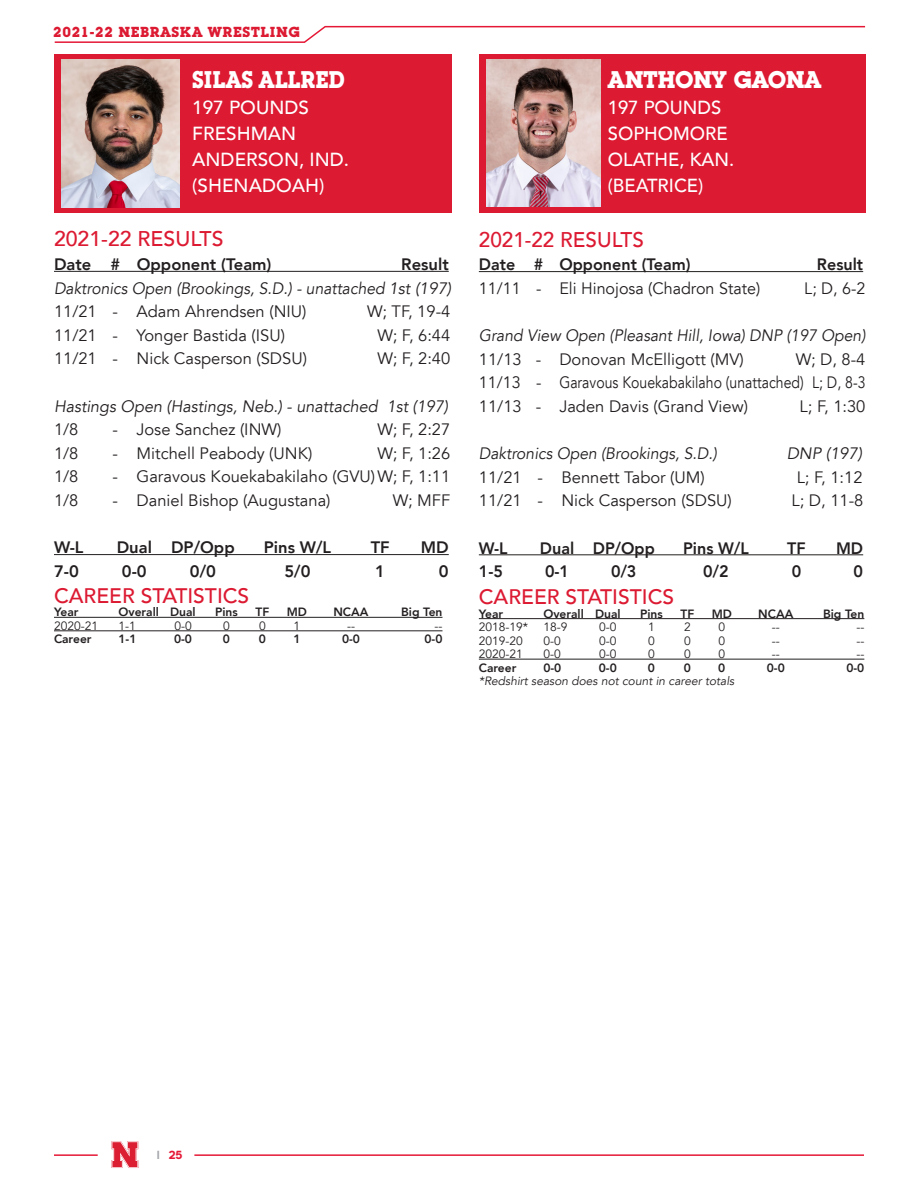
<style>
.page{position:relative;width:918px;height:1188px;background:#fff}
.page>*{position:absolute;margin:0;border:0;box-sizing:border-box;transform-origin:0 0}
.t1{font:700 23.7px "Lubalin Graph IT Cfor UNL";color:#fff;scale:.91 1}
.t2{font:700 23.55px "Lubalin Graph IT Cfor UNL";letter-spacing:-.005em;color:#fff}
.t3{font:500 21.3px "Avenir LT Std";color:#dc1a32}
.t4{font:500 21px "Avenir LT Std";color:#dc1a32}
.t5{font:500 18.9px "Avenir LT Std";color:#fff}
.t6{font:16.5px "Avenir LT Std";color:#231f20}
.t7{font:800 16.5px "Avenir LT Std";color:#231f20}
.t8{font:italic 16.5px "Avenir LT Std";color:#231f20;scale:.95 1}
.t9{font:italic 16.5px "Avenir LT Std";color:#231f20}
.t10{font:700 14.25px "Lubalin Graph IT Cfor UNL";letter-spacing:.05em;color:#dc1a32}
.t11{font:800 12px "Avenir LT Std";color:#231f20}
.t12{font:12px "Avenir LT Std";color:#231f20}
.t13{font:italic 12px "Avenir LT Std";color:#231f20}
.t14{font:700 12px "adineue PRO";color:#e51836}
.s1{color:#a8a9ad}
</style>
<div class="page">
<svg style="left:54px;top:25px;width:812px;height:18px"></svg>
<hr style="left:54px;top:1154px;width:44px;height:2px;background:#e51836">
<svg style="left:112px;top:1141px;width:26px;height:27px"></svg>
<hr style="left:194px;top:1154px;width:670px;height:2px;background:#e51836">
<div style="left:54px;top:54px;width:397px;height:159px;background:#dc1a32"></div>
<img style="left:62px;top:60px;width:117px;height:147px">
<hr style="left:54px;top:271px;width:395px;height:1px;background:#231f20">
<hr style="left:54px;top:554px;width:395px;height:1px;background:#231f20">
<hr style="left:54px;top:617px;width:388px;height:1px;background:#231f20">
<hr style="left:54px;top:631px;width:388px;height:1px;background:#231f20">
<div style="left:479px;top:54px;width:387px;height:159px;background:#dc1a32"></div>
<img style="left:486px;top:60px;width:115px;height:147px">
<hr style="left:479px;top:271px;width:384px;height:1px;background:#231f20">
<hr style="left:479px;top:554px;width:384px;height:1px;background:#231f20">
<hr style="left:479px;top:618px;width:385px;height:1px;background:#231f20">
<hr style="left:479px;top:659px;width:385px;height:1px;background:#231f20">
<p class="t10" style="left:53px;top:22px;width:248px">2021-22 NEBRASKA WRESTLING</p>
<p class="t1" style="left:192px;top:64px;width:169px">SILAS ALLRED</p>
<p class="t5" style="left:192px;top:96px;width:118px">197 POUNDS</p>
<p class="t5" style="left:192px;top:122px;width:105px">FRESHMAN</p>
<p class="t5" style="left:192px;top:148px;width:158px">ANDERSON, IND.</p>
<p class="t5" style="left:192px;top:174px;width:134px">(SHENADOAH)</p>
<p class="t3" style="left:54px;top:227px;width:171px">2021-22 RESULTS</p>
<p class="t7" style="left:54px;top:255px;width:219px">Date # Opponent (Team)</p>
<p class="t7" style="left:401px;top:255px;width:49px">Result</p>
<p class="t8" style="left:54px;top:279px;width:420px">Daktronics Open (Brookings, S.D.) - unattached 1st (197)</p>
<p class="t6" style="left:54px;top:302px;width:254px">11/21 - Adam Ahrendsen (NIU)</p>
<p class="t6" style="left:367px;top:302px;width:85px">W; TF, 19-4</p>
<p class="t6" style="left:54px;top:326px;width:233px">11/21 - Yonger Bastida (ISU)</p>
<p class="t6" style="left:378px;top:326px;width:74px">W; F, 6:44</p>
<p class="t6" style="left:54px;top:349px;width:255px">11/21 - Nick Casperson (SDSU)</p>
<p class="t6" style="left:378px;top:349px;width:74px">W; F, 2:40</p>
<p class="t9" style="left:54px;top:397px;width:396px">Hastings Open (Hastings, Neb.) - unattached 1st (197)</p>
<p class="t6" style="left:54px;top:420px;width:26px">1/8</p>
<p class="t6" style="left:113px;top:420px;width:170px">- Jose Sanchez (INW)</p>
<p class="t6" style="left:378px;top:420px;width:74px">W; F, 2:27</p>
<p class="t6" style="left:54px;top:444px;width:26px">1/8</p>
<p class="t6" style="left:113px;top:444px;width:201px">- Mitchell Peabody (UNK)</p>
<p class="t6" style="left:378px;top:444px;width:74px">W; F, 1:26</p>
<p class="t6" style="left:54px;top:467px;width:26px">1/8</p>
<p class="t6" style="left:113px;top:467px;width:339px">- Garavous Kouekabakilaho (GVU)W; F, 1:11</p>
<p class="t6" style="left:54px;top:491px;width:26px">1/8</p>
<p class="t6" style="left:113px;top:491px;width:219px">- Daniel Bishop (Augustana)</p>
<p class="t6" style="left:393px;top:491px;width:59px">W; MFF</p>
<p class="t7" style="left:54px;top:538px;width:31px">W-L</p>
<p class="t7" style="left:117px;top:538px;width:120px">Dual DP/Opp</p>
<p class="t7" style="left:264px;top:538px;width:69px">Pins W/L</p>
<p class="t7" style="left:371px;top:538px;width:20px">TF</p>
<p class="t7" style="left:421px;top:538px;width:29px">MD</p>
<p class="t7" style="left:54px;top:561px;width:26px">7-0</p>
<p class="t7" style="left:122px;top:561px;width:26px">0-0</p>
<p class="t7" style="left:190px;top:561px;width:28px">0/0</p>
<p class="t7" style="left:284px;top:561px;width:28px">5/0</p>
<p class="t7" style="left:375px;top:561px;width:11px">1</p>
<p class="t7" style="left:439px;top:561px;width:11px">0</p>
<p class="t4" style="left:54px;top:584px;width:197px">CAREER STATISTICS</p>
<p class="t11" style="left:54px;top:605px;width:26px">Year</p>
<p class="t11" style="left:118px;top:605px;width:79px">Overall Dual</p>
<p class="t11" style="left:215px;top:605px;width:24px">Pins</p>
<p class="t11" style="left:256px;top:605px;width:15px">TF</p>
<p class="t11" style="left:287px;top:605px;width:22px">MD</p>
<p class="t11" style="left:333px;top:605px;width:37px">NCAA</p>
<p class="t11" style="left:401px;top:605px;width:43px">Big Ten</p>
<p class="t12" style="left:54px;top:619px;width:46px">2020-21</p>
<p class="t12" style="left:118px;top:619px;width:19px">1-1</p>
<p class="t12" style="left:174px;top:619px;width:19px">0-0</p>
<p class="t12" style="left:223px;top:619px;width:8px">0</p>
<p class="t12" style="left:259px;top:619px;width:8px">0</p>
<p class="t12" style="left:294px;top:619px;width:8px">1</p>
<p class="t12" style="left:347px;top:619px;width:9px">--</p>
<p class="t12" style="left:435px;top:619px;width:9px">--</p>
<p class="t11" style="left:54px;top:632px;width:39px">Career</p>
<p class="t11" style="left:118px;top:632px;width:19px">1-1</p>
<p class="t11" style="left:174px;top:632px;width:19px">0-0</p>
<p class="t11" style="left:223px;top:632px;width:9px">0</p>
<p class="t11" style="left:259px;top:632px;width:9px">0</p>
<p class="t11" style="left:293px;top:632px;width:9px">1</p>
<p class="t11" style="left:342px;top:632px;width:19px">0-0</p>
<p class="t11" style="left:425px;top:632px;width:19px">0-0</p>
<p class="t2" style="left:608px;top:64px;width:215px">ANTHONY GAONA</p>
<p class="t5" style="left:608px;top:96px;width:115px">197 POUNDS</p>
<p class="t5" style="left:608px;top:122px;width:121px">SOPHOMORE</p>
<p class="t5" style="left:608px;top:148px;width:128px">OLATHE, KAN.</p>
<p class="t5" style="left:608px;top:174px;width:97px">(BEATRICE)</p>
<p class="t3" style="left:479px;top:227px;width:167px">2021-22 RESULTS</p>
<p class="t7" style="left:479px;top:255px;width:213px">Date # Opponent (Team)</p>
<p class="t7" style="left:817px;top:255px;width:48px">Result</p>
<p class="t6" style="left:479px;top:279px;width:283px">11/11 - Eli Hinojosa (Chadron State)</p>
<p class="t6" style="left:804px;top:279px;width:63px">L; D, 6-2</p>
<p class="t8" style="left:479px;top:326px;width:408px">Grand View Open (Pleasant Hill, Iowa) DNP (197 Open)</p>
<p class="t6" style="left:479px;top:350px;width:267px">11/13 - Donovan McElligott (MV)</p>
<p class="t6" style="left:796px;top:350px;width:71px">W; D, 8-4</p>
<p class="t6" style="left:479px;top:373px;width:388px">11/13 - Garavous Kouekabakilaho (unattached) L; D, 8-3</p>
<p class="t6" style="left:479px;top:397px;width:271px">11/13 - Jaden Davis (Grand View)</p>
<p class="t6" style="left:800px;top:397px;width:67px">L; F, 1:30</p>
<p class="t8" style="left:479px;top:444px;width:252px">Daktronics Open (Brookings, S.D.)</p>
<p class="t9" style="left:787px;top:444px;width:77px">DNP (197)</p>
<p class="t6" style="left:479px;top:468px;width:228px">11/21 - Bennett Tabor (UM)</p>
<p class="t6" style="left:797px;top:468px;width:67px">L; F, 1:12</p>
<p class="t6" style="left:479px;top:491px;width:255px">11/21 - Nick Casperson (SDSU)</p>
<p class="t6" style="left:792px;top:491px;width:73px">L; D, 11-8</p>
<p class="t7" style="left:479px;top:538px;width:30px">W-L</p>
<p class="t7" style="left:540px;top:538px;width:116px">Dual DP/Opp</p>
<p class="t7" style="left:683px;top:538px;width:67px">Pins W/L</p>
<p class="t7" style="left:787px;top:538px;width:20px">TF</p>
<p class="t7" style="left:836px;top:538px;width:29px">MD</p>
<p class="t7" style="left:479px;top:562px;width:26px">1-5</p>
<p class="t7" style="left:545px;top:562px;width:26px">0-1</p>
<p class="t7" style="left:611px;top:562px;width:27px">0/3</p>
<p class="t7" style="left:703px;top:562px;width:27px">0/2</p>
<p class="t7" style="left:792px;top:562px;width:11px">0</p>
<p class="t7" style="left:854px;top:562px;width:11px">0</p>
<p class="t4" style="left:479px;top:585px;width:197px">CAREER STATISTICS</p>
<p class="t11" style="left:479px;top:606px;width:26px">Year</p>
<p class="t11" style="left:543px;top:606px;width:79px">Overall Dual</p>
<p class="t11" style="left:640px;top:606px;width:24px">Pins</p>
<p class="t11" style="left:680px;top:606px;width:15px">TF</p>
<p class="t11" style="left:712px;top:606px;width:22px">MD</p>
<p class="t11" style="left:758px;top:606px;width:37px">NCAA</p>
<p class="t11" style="left:823px;top:606px;width:43px">Big Ten</p>
<p class="t12" style="left:479px;top:620px;width:51px">2018-19*</p>
<p class="t12" style="left:543px;top:620px;width:26px">18-9</p>
<p class="t12" style="left:599px;top:620px;width:19px">0-0</p>
<p class="t12" style="left:648px;top:620px;width:8px">1</p>
<p class="t12" style="left:684px;top:620px;width:8px">2</p>
<p class="t12" style="left:719px;top:620px;width:8px">0</p>
<p class="t12" style="left:772px;top:620px;width:9px">--</p>
<p class="t12" style="left:856px;top:620px;width:9px">--</p>
<p class="t12" style="left:479px;top:634px;width:46px">2019-20</p>
<p class="t12" style="left:543px;top:634px;width:19px">0-0</p>
<p class="t12" style="left:599px;top:634px;width:19px">0-0</p>
<p class="t12" style="left:648px;top:634px;width:8px">0</p>
<p class="t12" style="left:684px;top:634px;width:8px">0</p>
<p class="t12" style="left:719px;top:634px;width:8px">0</p>
<p class="t12" style="left:772px;top:634px;width:9px">--</p>
<p class="t12" style="left:856px;top:634px;width:9px">--</p>
<p class="t12" style="left:479px;top:647px;width:46px">2020-21</p>
<p class="t12" style="left:543px;top:647px;width:19px">0-0</p>
<p class="t12" style="left:599px;top:647px;width:19px">0-0</p>
<p class="t12" style="left:648px;top:647px;width:8px">0</p>
<p class="t12" style="left:684px;top:647px;width:8px">0</p>
<p class="t12" style="left:719px;top:647px;width:8px">0</p>
<p class="t12" style="left:772px;top:647px;width:9px">--</p>
<p class="t12" style="left:856px;top:647px;width:9px">--</p>
<p class="t11" style="left:479px;top:660px;width:39px">Career</p>
<p class="t11" style="left:543px;top:660px;width:19px">0-0</p>
<p class="t11" style="left:599px;top:660px;width:19px">0-0</p>
<p class="t11" style="left:648px;top:660px;width:9px">0</p>
<p class="t11" style="left:684px;top:660px;width:9px">0</p>
<p class="t11" style="left:718px;top:660px;width:9px">0</p>
<p class="t11" style="left:767px;top:660px;width:19px">0-0</p>
<p class="t11" style="left:846px;top:660px;width:19px">0-0</p>
<p class="t13" style="left:479px;top:674px;width:257px">*Redshirt season does not count in career totals</p>
<p class="t14" style="left:157px;top:1148px;width:27px"><span class="s1">l</span> 25</p>
</div>
